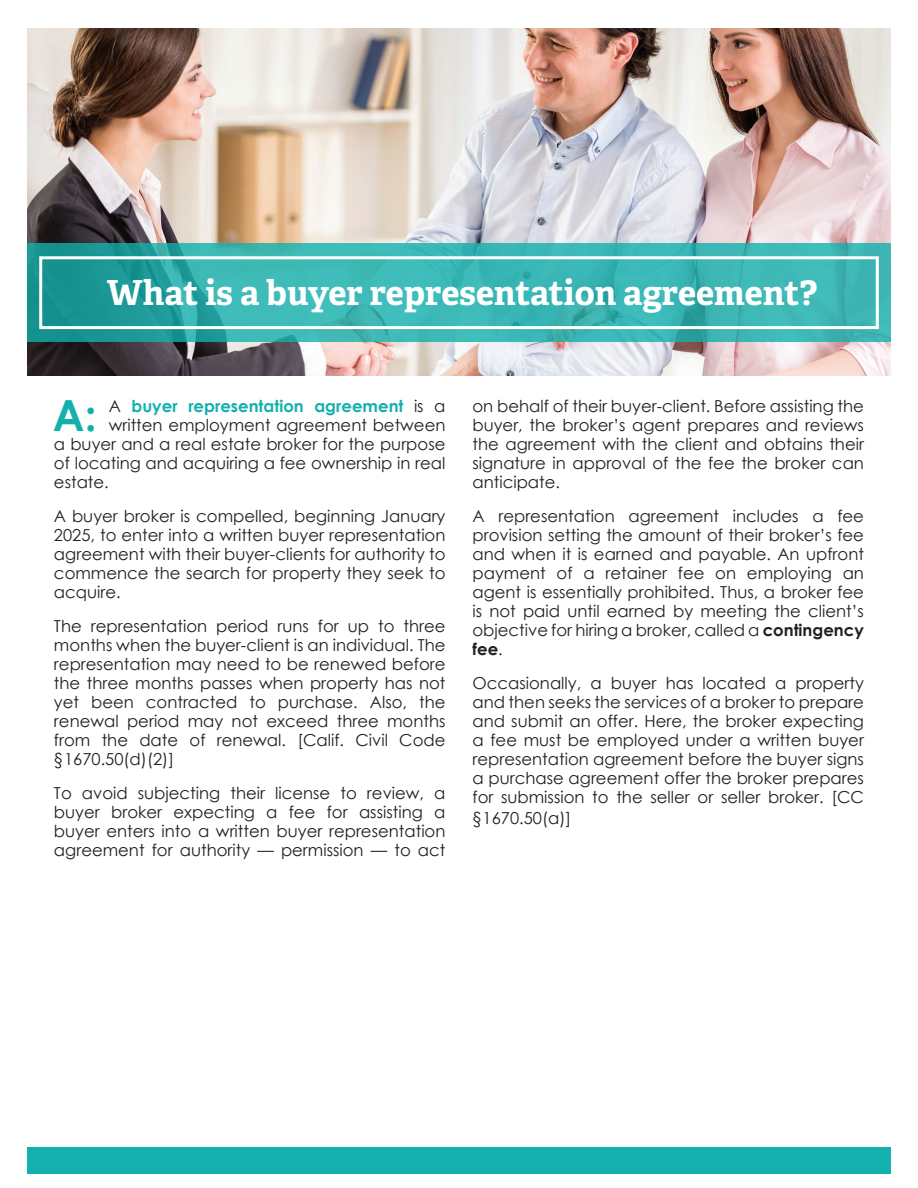
<style>
.page{position:relative;width:918px;height:1188px;background:#fff}
.page>*{position:absolute;margin:0;border:0;box-sizing:border-box;transform-origin:0 0}
.t1{font:700 42.9px "Century Gothic";color:#13b0ad}
.t2{font:700 34.5px "Adelle Basic";letter-spacing:-.005em;color:#fff}
.t3{font:16.5px/18.9px "Century Gothic";color:#231f20;text-align:justify}
.t4{font:700 16.5px "Century Gothic";color:#13b0ad}
.s1{font-weight:400;color:#231f20}
.s2{font-weight:700}
</style>
<div class="page">
<img style="left:27px;top:28px;width:864px;height:348px">
<div style="left:27px;top:1148px;width:864px;height:26px;background:#13b0ad"></div>
<svg style="left:27px;top:243px;width:864px;height:99px;background:#35b1af"></svg>
<div style="left:39px;top:256px;width:840px;height:73px;border:3px solid #fff"></div>
<h2 class="t2" style="left:107px;top:271px;width:712px">What is a buyer representation agreement?</h2>
<h1 class="t1" style="left:53px;top:383px;width:45px">A:</h1>
<p class="t4" style="left:109px;top:394px;width:338px"><span class="s1">A</span> buyer representation agreement <span class="s1">is a</span></p>
<p class="t3" style="left:109px;top:416px;width:338px">written employment agreement between</p>
<p class="t3" style="left:54px;top:435px;width:393px">a buyer and a real estate broker for the purpose</p>
<p class="t3" style="left:54px;top:454px;width:393px">of locating and acquiring a fee ownership in real</p>
<p class="t3" style="left:54px;top:473px;width:56px">estate.</p>
<p class="t3" style="left:54px;top:507px;width:393px">A buyer broker is compelled, beginning January 2025, to enter into a written buyer representation agreement with their buyer-clients for authority to commence the search for property they seek to acquire.</p>
<p class="t3" style="left:54px;top:617px;width:393px">The representation period runs for up to three months when the buyer-client is an individual. The representation may need to be renewed before the three months passes when property has not yet been contracted to purchase. Also, the renewal period may not exceed three months from the date of renewal. [Calif. Civil Code §1670.50(d)(2)]</p>
<p class="t3" style="left:54px;top:783px;width:393px">To avoid subjecting their license to review, a buyer broker expecting a fee for assisting a buyer enters into a written buyer representation agreement for authority — permission — to act</p>
<p class="t3" style="left:473px;top:397px;width:393px">on behalf of their buyer-client. Before assisting the buyer, the broker’s agent prepares and reviews the agreement with the client and obtains their signature in approval of the fee the broker can anticipate.</p>
<p class="t3" style="left:473px;top:507px;width:393px">A representation agreement includes a fee provision setting the amount of their broker’s fee and when it is earned and payable. An upfront payment of a retainer fee on employing an agent is essentially prohibited. Thus, a broker fee is not paid until earned by meeting the client’s objective for hiring a broker, called a <span class="s2">contingency fee</span>.</p>
<p class="t3" style="left:473px;top:673px;width:393px">Occasionally, a buyer has located a property and then seeks the services of a broker to prepare and submit an offer. Here, the broker expecting a fee must be employed under a written buyer representation agreement before the buyer signs a purchase agreement offer the broker prepares for submission to the seller or seller broker. [CC</p>
<p class="t3" style="left:473px;top:808px;width:100px">§1670.50(a)]</p>
</div>
